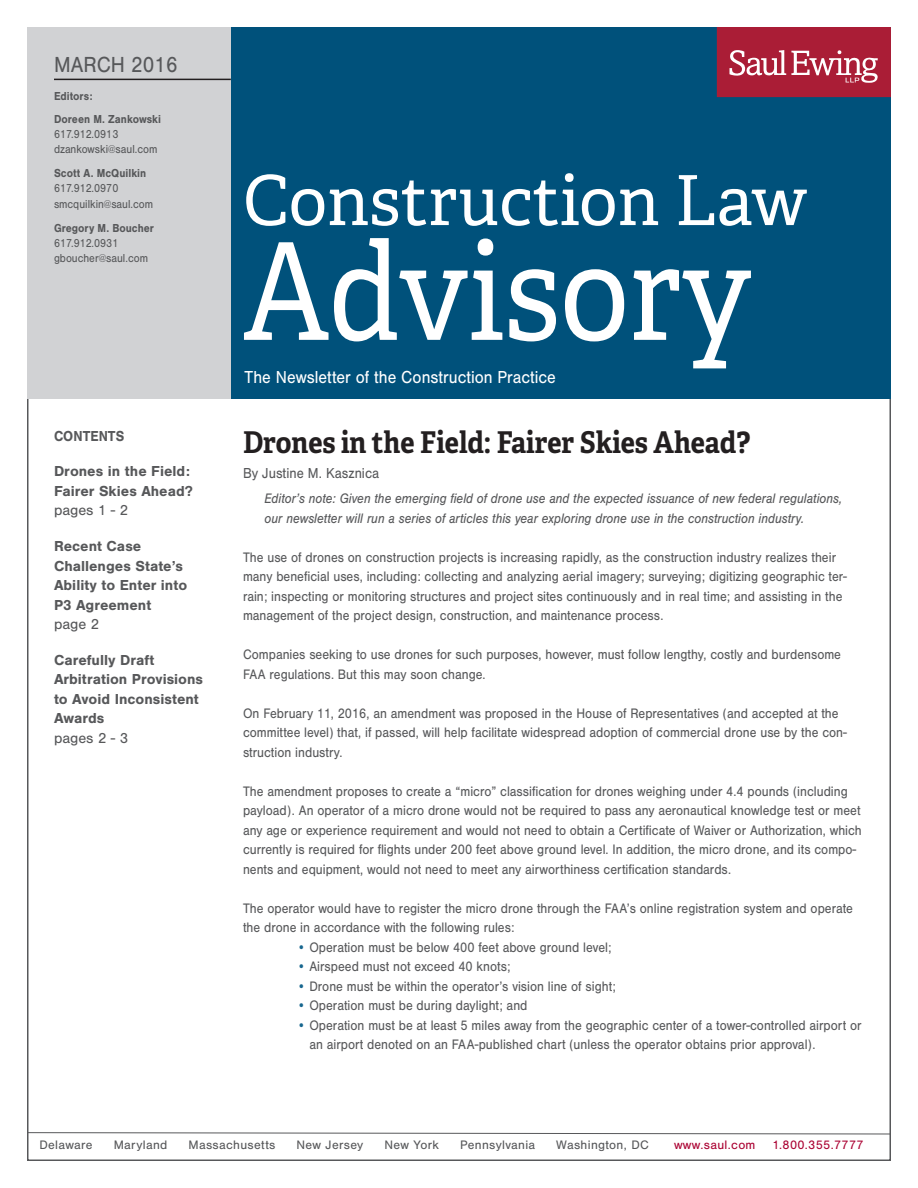
<style>
.page{position:relative;width:918px;height:1188px;background:#fff}
.page>*{position:absolute;margin:0;border:0;box-sizing:border-box;transform-origin:0 0}
.t1{font:134.85px "Adelle";color:#fff;scale:.9 1}
.t2{font:69px "Adelle";color:#fff}
.t3{font:700 30px "Adelle";color:#231f20;scale:.9 1}
.t4{font:22.65px "Nimbus San";color:#57585a;scale:.92 1}
.t5{font:18px "Nimbus San";color:#fff;scale:.91 1}
.t6{font:700 15px/19.5px "Nimbus San";color:#57585a}
.t7{font:15px "Nimbus San";color:#57585a}
.t8{font:15px "Nimbus San";color:#57585a;scale:.9 1}
.t9{font:700 15px "Nimbus San";color:#57585a;scale:.9 1}
.t10{font:14.25px/19.5px "Nimbus San";color:#57585a;scale:.9 1}
.t11{font:italic 14.25px/19.5px "Nimbus San";color:#57585a;scale:.9 1}
.t12{font:12.75px "Nimbus San";letter-spacing:.025em;color:#57585a}
.t13{font:12.75px "Nimbus San";letter-spacing:.025em;color:#ab0333}
.t14{font:12px/15.3px "Nimbus San";color:#57585a;scale:.9 1}
.t15{font:700 12px/22.8px "Nimbus San";color:#57585a;scale:.9 1}
.s1{color:#18678f}
</style>
<div class="page">
<svg style="left:30px;top:1132px;width:858px;height:3px"></svg>
<div style="left:27px;top:27px;width:863px;height:371px;background:#00517b"></div>
<svg style="left:717px;top:27px;width:174px;height:70px;background:#b2344a"></svg>
<div style="left:27px;top:27px;width:204px;height:371px;background:#d1d2d4"></div>
<hr style="left:54px;top:79px;width:177px;height:1px;background:#231f20">
<h3 class="t4" style="left:54px;top:52px;width:136px">MARCH 2016</h3>
<p class="t15" style="left:54px;top:85px;width:121px">Editors:<br>Doreen M. Zankowski</p>
<p class="t14" style="left:54px;top:126px;width:117px">617.912.0913 dzankowski@saul.com</p>
<p class="t15" style="left:54px;top:162px;width:104px">Scott A. McQuilkin</p>
<p class="t14" style="left:54px;top:181px;width:112px">617.912.0970 smcquilkin@saul.com</p>
<p class="t15" style="left:54px;top:216px;width:113px">Gregory M. Boucher</p>
<p class="t14" style="left:54px;top:235px;width:106px">617.912.0931 gboucher@saul.com</p>
<h1 class="t1" style="left:243px;top:194px;width:567px">Advisory</h1>
<h2 class="t2" style="left:243px;top:150px;width:566px">Construction Law</h2>
<p class="t9" style="left:54px;top:427px;width:80px">CONTENTS</p>
<p class="t6" style="left:54px;top:462px;width:140px">Drones in the Field:<br>Fairer Skies Ahead?</p>
<p class="t7" style="left:54px;top:502px;width:76px">pages 1 - 2</p>
<p class="t6" style="left:54px;top:536px;width:135px">Recent Case<br>Challenges State’s<br>Ability to Enter into<br>P3 Agreement</p>
<p class="t7" style="left:54px;top:616px;width:47px">page 2</p>
<p class="t6" style="left:54px;top:650px;width:151px">Carefully Draft<br>Arbitration Provisions to Avoid Inconsistent<br>Awards</p>
<p class="t7" style="left:54px;top:730px;width:76px">pages 2 - 3</p>
<p class="t5" style="left:244px;top:367px;width:344px">The Newsletter of the Construction Practice</p>
<h3 class="t3" style="left:243px;top:421px;width:565px">Drones in the Field: Fairer Skies Ahead?</h3>
<p class="t8" style="left:243px;top:465px;width:153px">By Justine M. Kasznica</p>
<p class="t11" style="left:265px;top:489px;width:643px">Editor’s note: Given the emerging field of drone use and the expected issuance of new federal regulations, our newsletter will run a series of articles this year exploring drone use in the construction industry.</p>
<p class="t10" style="left:243px;top:547px;width:673px">The use of drones on construction projects is increasing rapidly, as the construction industry realizes their many beneficial uses, including: collecting and analyzing aerial imagery; surveying; digitizing geographic ter&shy;rain; inspecting or monitoring structures and project sites continuously and in real time; and assisting in the management of the project design, construction, and maintenance process.</p>
<p class="t10" style="left:243px;top:645px;width:666px">Companies seeking to use drones for such purposes, however, must follow lengthy, costly and burdensome<br>FAA regulations. But this may soon change.</p>
<p class="t10" style="left:243px;top:703px;width:673px">On February 11, 2016, an amendment was proposed in the House of Representatives (and accepted at the committee level) that, if passed, will help facilitate widespread adoption of commercial drone use by the con&shy;struction industry.</p>
<p class="t10" style="left:243px;top:781px;width:689px">The amendment proposes to create a “micro” classification for drones weighing under 4.4 pounds (including payload). An operator of a micro drone would not be required to pass any aeronautical knowledge test or meet any age or experience requirement and would not need to obtain a Certificate of Waiver or Authorization, which currently is required for flights under 200 feet above ground level. In addition, the micro drone, and its compo&shy;nents and equipment, would not need to meet any airworthiness certification standards.</p>
<p class="t10" style="left:243px;top:898px;width:679px">The operator would have to register the micro drone through the FAA’s online registration system and operate the drone in accordance with the following rules:</p>
<p class="t10" style="left:297px;top:937px;width:351px"><span class="s1">•</span> Operation must be below 400 feet above ground level;</p>
<p class="t10" style="left:297px;top:957px;width:239px"><span class="s1">•</span> Airspeed must not exceed 40 knots;</p>
<p class="t10" style="left:297px;top:976px;width:356px"><span class="s1">•</span> Drone must be within the operator’s vision line of sight;</p>
<p class="t10" style="left:297px;top:996px;width:258px"><span class="s1">•</span> Operation must be during daylight; and</p>
<p class="t10" style="left:309px;top:1015px;width:615px;text-indent:-12px"><span class="s1">•</span> Operation must be at least 5 miles away from the geographic center of a tower-controlled airport or an airport denoted on an FAA-published chart (unless the operator obtains prior approval).</p>
<p class="t12" style="left:39px;top:1138px;width:55px">Delaware</p>
<p class="t12" style="left:114px;top:1138px;width:55px">Maryland</p>
<p class="t12" style="left:188px;top:1138px;width:88px">Massachusetts</p>
<p class="t12" style="left:296px;top:1138px;width:68px">New Jersey</p>
<p class="t12" style="left:384px;top:1138px;width:56px">New York</p>
<p class="t12" style="left:460px;top:1138px;width:77px">Pennsylvania</p>
<p class="t12" style="left:556px;top:1138px;width:94px">Washington, DC</p>
<p class="t13" style="left:674px;top:1138px;width:83px">www.saul.com</p>
<p class="t13" style="left:772px;top:1138px;width:93px">1.800.355.7777</p>
</div>
